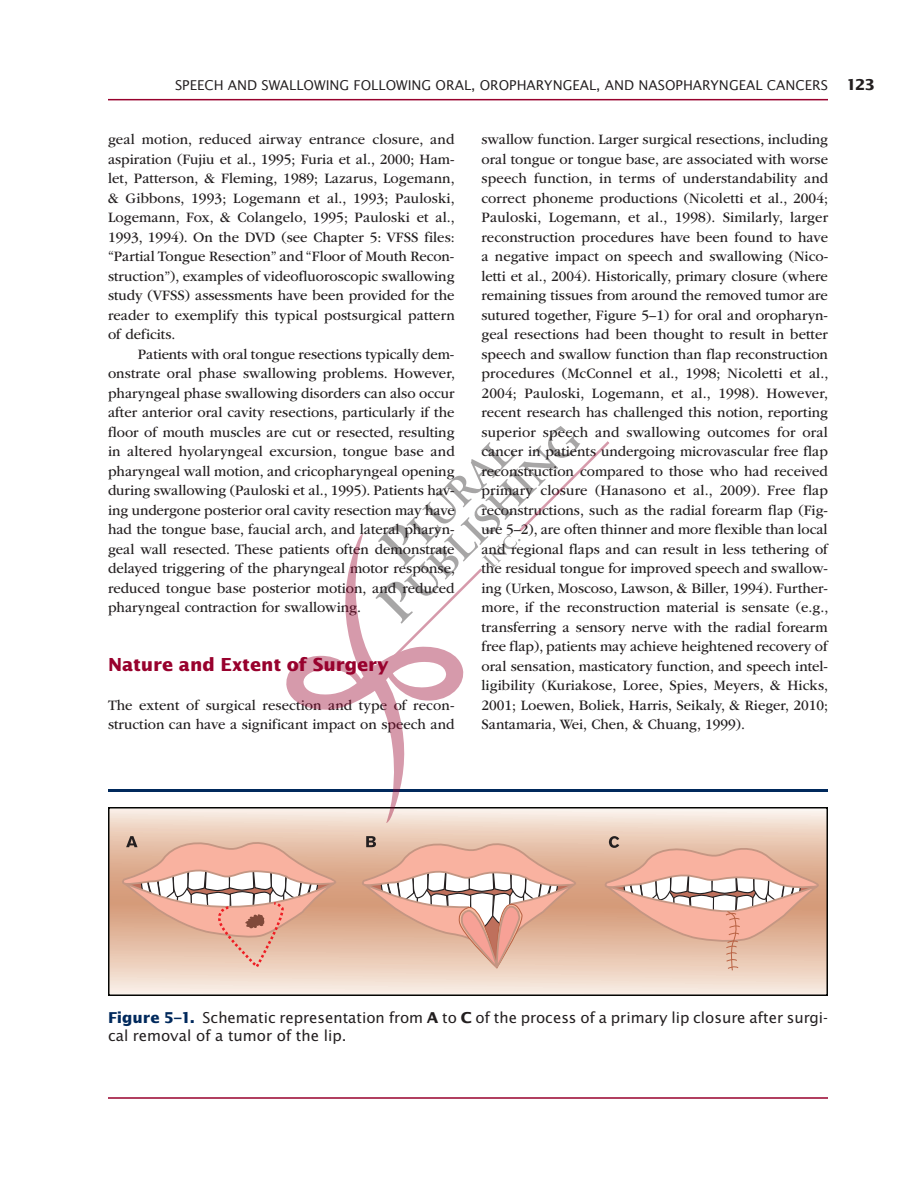
<style>
.page{position:relative;width:918px;height:1188px;background:#fff}
.page>*{position:absolute;margin:0;border:0;box-sizing:border-box;transform-origin:0 0}
.t1{font:700 18px "Lucida Sans";color:#98012d}
.t2{font:15px/19.5px "ITC Garamond Std";color:#231f20;text-align:justify;scale:.96 1}
.t3{font:15px/18px "Lucida Sans";color:#231f20}
.t4{font:700 15px "Lucida Sans";color:#231f20}
.t5{font:13.5px "Lucida Sans";color:#231f20}
.s1{font-weight:700;color:#00295c}
.s2{font-weight:700}
</style>
<div class="page">
<hr style="left:108px;top:99px;width:720px;height:1px;background:#98012d">
<hr style="left:108px;top:1097px;width:720px;height:2px;background:#98012d">
<svg style="left:111px;top:810px;width:714px;height:183px;background:#f0d9ca"></svg>
<svg style="left:117px;top:836px;width:228px;height:133px;background:#e4b8a5"></svg>
<svg style="left:357px;top:836px;width:228px;height:143px;background:#e4b9a6"></svg>
<svg style="left:600px;top:836px;width:225px;height:135px;background:#e5b9a5"></svg>
<div style="left:108px;top:807px;width:720px;height:189px;border:2px solid #040503"></div>
<hr style="left:108px;top:789px;width:720px;height:3px;background:#00295c">
<svg style="left:230px;top:533px;width:293px;height:290px"></svg>
<svg style="left:375px;top:426px;width:235px;height:249px"></svg>
<p class="t5" style="left:175px;top:77px;width:17px">Speech</p>
<p class="t5" style="left:228px;top:77px;width:291px">and Swallowing Following Oral, Oropha</p>
<p class="t5" style="left:536px;top:77px;width:37px">ryngea</p>
<p class="t5" style="left:589px;top:77px;width:59px">l, and Nas</p>
<p class="t5" style="left:665px;top:77px;width:20px">opha</p>
<p class="t5" style="left:702px;top:77px;width:37px">ryngea</p>
<p class="t5" style="left:755px;top:77px;width:70px">l Cancers</p>
<p class="t4" style="left:846px;top:75px;width:30px">123</p>
<p class="t2" style="left:108px;top:130px;width:363px">geal motion, reduced airway entrance closure, and aspiration (Fujiu et al., 1995; Furia et al., 2000; Ham&shy;let, Patterson, &amp; Fleming, 1989; Lazarus, Logemann, &amp; Gibbons, 1993; Logemann et al., 1993; Pauloski, Logemann, Fox, &amp; Colangelo, 1995; Pauloski et al., 1993, 1994). On the DVD (see Chapter 5: VFSS files: “Partial Tongue Resection” and “Floor of Mouth Recon&shy;struction”), examples of videofluoroscopic swallowing study (VFSS) assessments have been provided for the reader to exemplify this typical postsurgical pattern of deficits.</p>
<p class="t2" style="left:108px;top:344px;width:363px;text-indent:30px">Patients with oral tongue resections typically dem&shy;onstrate oral phase swallowing problems. However, pharyngeal phase swallowing disorders can also occur after anterior oral cavity resections, particularly if the floor of mouth muscles are cut or resected, resulting in altered hyolaryngeal excursion, tongue base and pharyngeal wall motion, and cricopharyngeal opening during swallowing (Pauloski et al., 1995). Patients hav&shy;ing undergone posterior oral cavity resection may have had the tongue base, faucial arch, and lateral pharyn&shy;geal wall resected. These patients often demonstrate delayed triggering of the pharyngeal motor response, reduced tongue base posterior motion, and reduced pharyngeal contraction for swallowing.</p>
<p class="t1" style="left:108px;top:653px;width:282px">Nature and Extent of Surgery</p>
<p class="t2" style="left:108px;top:695px;width:362px">The extent of surgical resection and type of recon&shy;struction can have a significant impact on speech and</p>
<p class="t2" style="left:481px;top:130px;width:363px">swallow function. Larger surgical resections, including oral tongue or tongue base, are associated with worse speech function, in terms of understandability and correct phoneme productions (Nicoletti et al., 2004; Pauloski, Logemann, et al., 1998). Similarly, larger reconstruction procedures have been found to have a negative impact on speech and swallowing (Nico&shy;letti et al., 2004). Historically, primary closure (where remaining tissues from around the removed tumor are sutured together, Figure 5–1) for oral and oropharyn&shy;geal resections had been thought to result in better speech and swallow function than flap reconstruction procedures (McConnel et al., 1998; Nicoletti et al., 2004; Pauloski, Logemann, et al., 1998). However, recent research has challenged this notion, reporting superior speech and swallowing outcomes for oral cancer in patients undergoing microvascular free flap reconstruction compared to those who had received primary closure (Hanasono et al., 2009). Free flap reconstructions, such as the radial forearm flap (Fig&shy;ure 5–2), are often thinner and more flexible than local and regional flaps and can result in less tethering of the residual tongue for improved speech and swallow&shy;ing (Urken, Moscoso, Lawson, &amp; Biller, 1994). Further&shy;more, if the reconstruction material is sensate (e.g., transferring a sensory nerve with the radial forearm free flap), patients may achieve heightened recovery of oral sensation, masticatory function, and speech intel&shy;ligibility (Kuriakose, Loree, Spies, Meyers, &amp; Hicks, 2001; Loewen, Boliek, Harris, Seikaly, &amp; Rieger, 2010; Santamaria, Wei, Chen, &amp; Chuang, 1999).</p>
<p class="t3" style="left:108px;top:1008px;width:722px"><span class="s1">Figure 5–1.</span> Schematic representation from <span class="s2">A</span> to <span class="s2">C</span> of the process of a primary lip closure after surgi&shy;cal removal of a tumor of the lip.</p>
</div>
